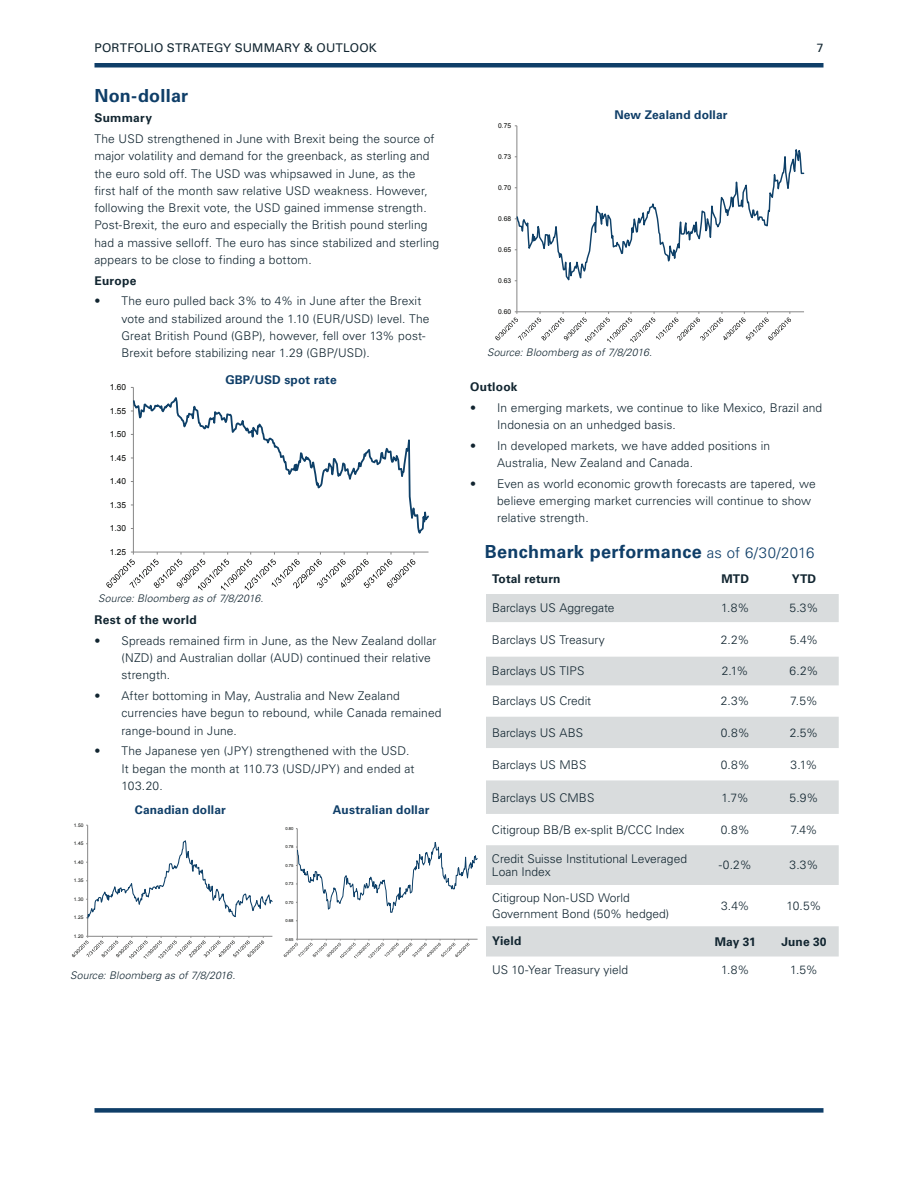
<style>
.page{position:relative;width:918px;height:1188px;background:#fff}
.page>*{position:absolute;margin:0;border:0;box-sizing:border-box;transform-origin:0 0}
.t1{font:700 18px "Univers LT Std";letter-spacing:.015em;color:#0f3e68}
.t2{font:300 12px/17.2px "Univers LT Std";letter-spacing:.005em;color:#112530}
.t3{font:700 12px "Univers LT Std";letter-spacing:.015em;color:#112530}
.t4{font:700 12px "Univers LT Std";letter-spacing:.01em;color:#0f3e68}
.t5{font:12px "Univers LT Std";letter-spacing:.015em;color:#112530}
.t6{font:italic 300 10.5px "Univers LT Std";letter-spacing:.015em;color:#112530}
.t7{font:8.4px "Arial";color:#040503}
.t8{font:6.6px "Arial";color:#040503}
.t9{font:4.8px "Arial";color:#040503}
.t10{font:4.2px "Arial";color:#040503}
.s1{font-weight:300;font-size:15px}
</style>
<div class="page">
<div style="left:94px;top:63px;width:730px;height:5px;background:#0f3e68"></div>
<div style="left:94px;top:1108px;width:730px;height:5px;background:#0f3e68"></div>
<hr style="left:133px;top:387px;width:1px;height:165px;background:#868686">
<hr style="left:133px;top:552px;width:296px;height:1px;background:#868686">
<svg style="left:131px;top:387px;width:298px;height:150px"></svg>
<svg style="left:106px;top:552px;width:309px;height:38px"></svg>
<hr style="left:87px;top:825px;width:1px;height:111px;background:#868686">
<hr style="left:88px;top:936px;width:184px;height:1px;background:#868686">
<svg style="left:86px;top:838px;width:187px;height:82px"></svg>
<svg style="left:72px;top:936px;width:192px;height:23px"></svg>
<hr style="left:297px;top:829px;width:1px;height:110px;background:#868686">
<hr style="left:297px;top:939px;width:181px;height:1px;background:#868686">
<svg style="left:296px;top:838px;width:182px;height:75px"></svg>
<svg style="left:284px;top:939px;width:185px;height:19px"></svg>
<hr style="left:517px;top:126px;width:1px;height:186px;background:#868686">
<hr style="left:517px;top:312px;width:287px;height:1px;background:#868686">
<svg style="left:515px;top:133px;width:289px;height:153px"></svg>
<svg style="left:495px;top:312px;width:296px;height:30px"></svg>
<svg style="left:486px;top:594px;width:353px;height:363px;fill:#d9dcdd"></svg>
<p class="t5" style="left:94px;top:40px;width:284px">PORTFOLIO STRATEGY SUMMARY &amp; OUTLOOK</p>
<p class="t5" style="left:817px;top:41px;width:8px">7</p>
<h1 class="t1" style="left:94px;top:85px;width:95px">Non-dollar</h1>
<p class="t3" style="left:94px;top:111px;width:59px">Summary</p>
<p class="t2" style="left:94px;top:130px;width:346px">The USD strengthened in June with Brexit being the source of major volatility and demand for the greenback, as sterling and the euro sold off. The USD was whipsawed in June, as the first half of the month saw relative USD weakness. However, following the Brexit vote, the USD gained immense strength.<br>Post-Brexit, the euro and especially the British pound sterling had a massive selloff. The euro has since stabilized and sterling appears to be close to finding a bottom.</p>
<p class="t3" style="left:94px;top:273px;width:43px">Europe</p>
<p class="t2" style="left:122px;top:292px;width:310px;text-indent:-27px">• The euro pulled back 3% to 4% in June after the Brexit vote and stabilized around the 1.10 (EUR/USD) level. The Great British Pound (GBP), however, fell over 13% post-Brexit before stabilizing near 1.29 (GBP/USD).</p>
<p class="t4" style="left:614px;top:108px;width:115px">New Zealand dollar</p>
<p class="t8" style="left:498px;top:121px;width:15px">0.75</p>
<p class="t8" style="left:498px;top:152px;width:15px">0.73</p>
<p class="t8" style="left:498px;top:183px;width:15px">0.70</p>
<p class="t8" style="left:498px;top:214px;width:15px">0.68</p>
<p class="t8" style="left:498px;top:245px;width:15px">0.65</p>
<p class="t8" style="left:498px;top:276px;width:15px">0.63</p>
<p class="t8" style="left:498px;top:307px;width:15px">0.60</p>
<p class="t6" style="left:487px;top:346px;width:167px">Source: Bloomberg as of 7/8/2016.</p>
<p class="t7" style="left:110px;top:382px;width:18px">1.60</p>
<p class="t7" style="left:110px;top:405px;width:18px">1.55</p>
<p class="t7" style="left:110px;top:429px;width:18px">1.50</p>
<p class="t7" style="left:110px;top:452px;width:18px">1.45</p>
<p class="t7" style="left:110px;top:476px;width:18px">1.40</p>
<p class="t7" style="left:110px;top:499px;width:18px">1.35</p>
<p class="t7" style="left:110px;top:523px;width:18px">1.30</p>
<p class="t7" style="left:110px;top:546px;width:18px">1.25</p>
<p class="t4" style="left:225px;top:372px;width:113px">GBP/USD spot rate</p>
<p class="t6" style="left:98px;top:592px;width:167px">Source: Bloomberg as of 7/8/2016.</p>
<p class="t3" style="left:94px;top:613px;width:104px">Rest of the world</p>
<p class="t2" style="left:122px;top:632px;width:317px;text-indent:-27px">• Spreads remained firm in June, as the New Zealand dollar (NZD) and Australian dollar (AUD) continued their relative strength.</p>
<p class="t2" style="left:122px;top:687px;width:322px;text-indent:-27px">• After bottoming in May, Australia and New Zealand currencies have begun to rebound, while Canada remained range-bound in June.</p>
<p class="t2" style="left:122px;top:743px;width:295px;text-indent:-27px">• The Japanese yen (JPY) strengthened with the USD.<br>It began the month at 110.73 (USD/JPY) and ended at<br>103.20.</p>
<p class="t4" style="left:135px;top:803px;width:92px">Canadian dollar</p>
<p class="t4" style="left:333px;top:803px;width:98px">Australian dollar</p>
<p class="t9" style="left:74px;top:822px;width:11px">1.50</p>
<p class="t10" style="left:285px;top:826px;width:10px">0.80</p>
<p class="t9" style="left:74px;top:840px;width:11px">1.45</p>
<p class="t10" style="left:285px;top:844px;width:10px">0.78</p>
<p class="t9" style="left:74px;top:859px;width:11px">1.40</p>
<p class="t10" style="left:285px;top:863px;width:10px">0.75</p>
<p class="t9" style="left:74px;top:877px;width:11px">1.35</p>
<p class="t10" style="left:285px;top:881px;width:10px">0.73</p>
<p class="t9" style="left:74px;top:896px;width:11px">1.30</p>
<p class="t10" style="left:285px;top:899px;width:10px">0.70</p>
<p class="t9" style="left:74px;top:914px;width:11px">1.25</p>
<p class="t10" style="left:285px;top:918px;width:10px">0.68</p>
<p class="t9" style="left:74px;top:933px;width:11px">1.20</p>
<p class="t10" style="left:285px;top:936px;width:10px">0.65</p>
<p class="t6" style="left:70px;top:968px;width:167px">Source: Bloomberg as of 7/8/2016.</p>
<p class="t3" style="left:470px;top:380px;width:49px">Outlook</p>
<p class="t2" style="left:497px;top:399px;width:327px;text-indent:-27px">• In emerging markets, we continue to like Mexico, Brazil and<br>Indonesia on an unhedged basis.</p>
<p class="t2" style="left:497px;top:437px;width:274px;text-indent:-27px">• In developed markets, we have added positions in<br>Australia, New Zealand and Canada.</p>
<p class="t2" style="left:497px;top:475px;width:320px;text-indent:-27px">• Even as world economic growth forecasts are tapered, we believe emerging market currencies will continue to show relative strength.</p>
<h1 class="t1" style="left:485px;top:541px;width:331px">Benchmark performance <span class="s1">as of 6/30/2016</span></h1>
<p class="t3" style="left:492px;top:571px;width:70px">Total return</p>
<p class="t3" style="left:721px;top:571px;width:29px">MTD</p>
<p class="t3" style="left:792px;top:571px;width:26px">YTD</p>
<p class="t2" style="left:492px;top:600px;width:124px">Barclays US Aggregate</p>
<p class="t2" style="left:721px;top:600px;width:30px">1.8%</p>
<p class="t2" style="left:790px;top:600px;width:30px">5.3%</p>
<p class="t2" style="left:492px;top:631px;width:114px">Barclays US Treasury</p>
<p class="t2" style="left:721px;top:631px;width:30px">2.2%</p>
<p class="t2" style="left:790px;top:631px;width:30px">5.4%</p>
<p class="t2" style="left:492px;top:663px;width:94px">Barclays US TIPS</p>
<p class="t2" style="left:722px;top:663px;width:28px">2.1%</p>
<p class="t2" style="left:790px;top:663px;width:30px">6.2%</p>
<p class="t2" style="left:492px;top:693px;width:101px">Barclays US Credit</p>
<p class="t2" style="left:721px;top:693px;width:30px">2.3%</p>
<p class="t2" style="left:790px;top:693px;width:29px">7.5%</p>
<p class="t2" style="left:492px;top:724px;width:93px">Barclays US ABS</p>
<p class="t2" style="left:721px;top:724px;width:30px">0.8%</p>
<p class="t2" style="left:790px;top:724px;width:30px">2.5%</p>
<p class="t2" style="left:492px;top:756px;width:96px">Barclays US MBS</p>
<p class="t2" style="left:721px;top:756px;width:30px">0.8%</p>
<p class="t2" style="left:791px;top:756px;width:28px">3.1%</p>
<p class="t2" style="left:492px;top:789px;width:104px">Barclays US CMBS</p>
<p class="t2" style="left:722px;top:789px;width:29px">1.7%</p>
<p class="t2" style="left:790px;top:789px;width:30px">5.9%</p>
<p class="t2" style="left:492px;top:821px;width:194px">Citigroup BB/B ex-split B/CCC Index</p>
<p class="t2" style="left:721px;top:821px;width:30px">0.8%</p>
<p class="t2" style="left:790px;top:821px;width:29px">7.4%</p>
<p class="t2" style="left:492px;top:852px;width:197px;line-height:13.5px">Credit Suisse Institutional Leveraged<br>Loan Index</p>
<p class="t2" style="left:719px;top:857px;width:34px">-0.2%</p>
<p class="t2" style="left:790px;top:857px;width:30px">3.3%</p>
<p class="t2" style="left:492px;top:889px;width:179px;line-height:16.5px">Citigroup Non-USD World<br>Government Bond (50% hedged)</p>
<p class="t2" style="left:721px;top:897px;width:30px">3.4%</p>
<p class="t2" style="left:787px;top:897px;width:36px">10.5%</p>
<p class="t3" style="left:492px;top:934px;width:31px">Yield</p>
<p class="t3" style="left:715px;top:935px;width:43px">May 31</p>
<p class="t3" style="left:781px;top:935px;width:47px">June 30</p>
<p class="t2" style="left:492px;top:961px;width:138px">US 10-Year Treasury yield</p>
<p class="t2" style="left:721px;top:961px;width:30px">1.8%</p>
<p class="t2" style="left:790px;top:961px;width:29px">1.5%</p>
</div>
